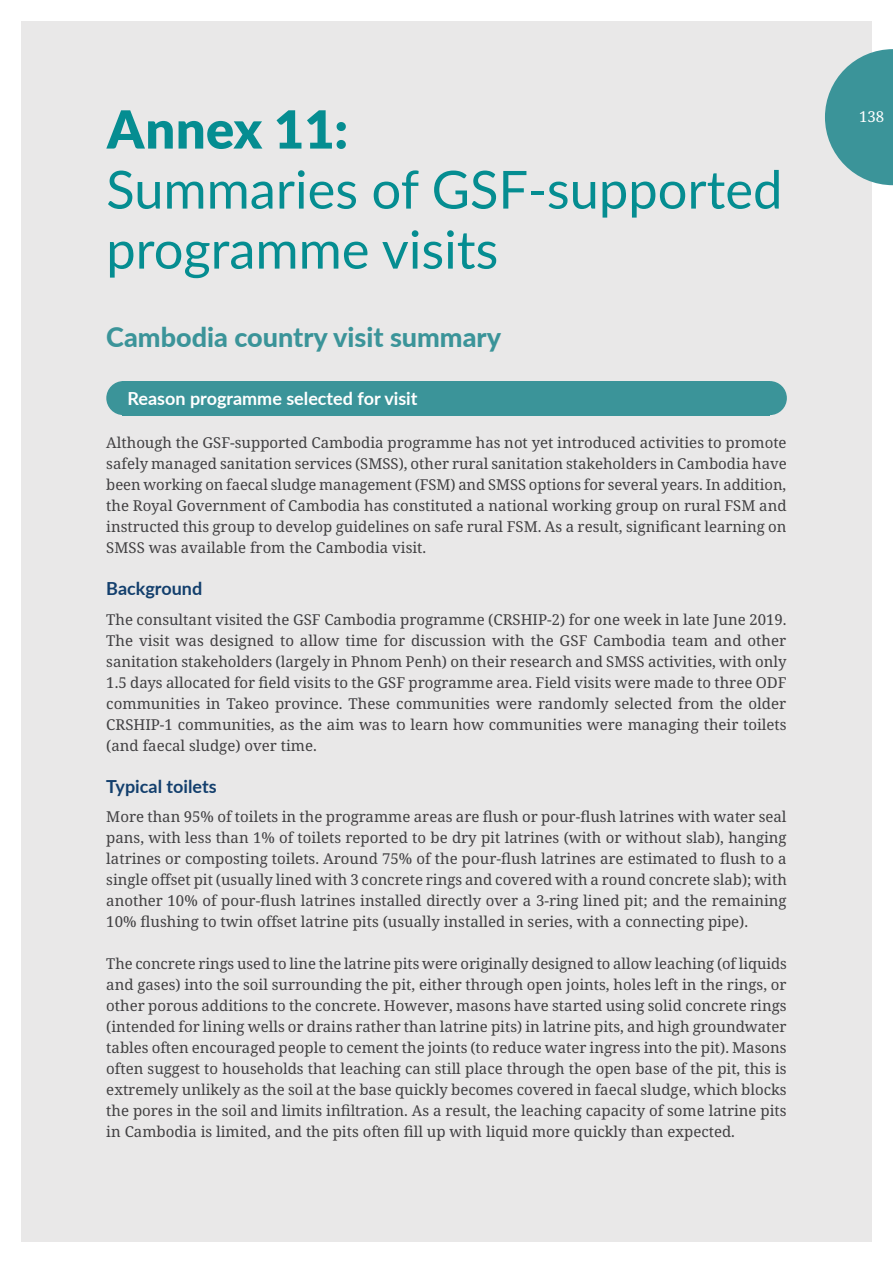
<style>
.page{position:relative;width:893px;height:1263px;background:#fff}
.page>*{position:absolute;margin:0;border:0;box-sizing:border-box;transform-origin:0 0}
.t1{font:52.5px/60px "Lato";color:#058d91}
.t2{font:900 52.5px "Lato";color:#058d91}
.t3{font:800 27px "Lato";color:#3b9499}
.t4{font:700 18px "Lato";color:#fff}
.t5{font:700 18px "Lato";color:#133f6d}
.t6{font:15px/21px "Noto Serif";color:#414042;text-align:justify}
.t7{font:15px "Noto Serif";color:#fff}
</style>
<div class="page">
<div style="left:21px;top:21px;width:851px;height:1221px;background:#e9e8e8"></div>
<div style="left:122px;top:381px;width:648px;height:34px;background:#3b9499"></div>
<div style="left:753px;top:381px;width:34px;height:34px;background:#3b9499;border-radius:50%"></div>
<div style="left:106px;top:381px;width:34px;height:34px;background:#3b9499;border-radius:50%"></div>
<svg style="left:825px;top:49px;width:68px;height:136px"></svg>
<h1 class="t2" style="left:106px;top:99px;width:244px">Annex 11:</h1>
<h1 class="t1" style="left:106px;top:157px;width:678px">Summaries of GSF-supported programme visits</h1>
<h2 class="t3" style="left:106px;top:317px;width:396px">Cambodia country visit summary</h2>
<p class="t4" style="left:128px;top:385px;width:291px">Reason programme selected for visit</p>
<p class="t6" style="left:106px;top:432px;width:682px">Although the GSF-supported Cambodia programme has not yet introduced activities to promote safely managed sanitation services (SMSS), other rural sanitation stakeholders in Cambodia have been working on faecal sludge management (FSM) and SMSS options for several years. In addition, the Royal Government of Cambodia has constituted a national working group on rural FSM and instructed this group to develop guidelines on safe rural FSM. As a result, significant learning on SMSS was available from the Cambodia visit.</p>
<p class="t5" style="left:106px;top:575px;width:97px">Background</p>
<p class="t6" style="left:106px;top:608px;width:682px">The consultant visited the GSF Cambodia programme (CRSHIP-2) for one week in late June 2019.<br>The visit was designed to allow time for discussion with the GSF Cambodia team and other sanitation stakeholders (largely in Phnom Penh) on their research and SMSS activities, with only 1.5 days allocated for field visits to the GSF programme area. Field visits were made to three ODF communities in Takeo province. These communities were randomly selected from the older CRSHIP-1 communities, as the aim was to learn how communities were managing their toilets (and faecal sludge) over time.</p>
<p class="t5" style="left:106px;top:773px;width:112px">Typical toilets</p>
<p class="t6" style="left:106px;top:806px;width:682px">More than 95% of toilets in the programme areas are flush or pour-flush latrines with water seal pans, with less than 1% of toilets reported to be dry pit latrines (with or without slab), hanging latrines or composting toilets. Around 75% of the pour-flush latrines are estimated to flush to a single offset pit (usually lined with 3 concrete rings and covered with a round concrete slab); with another 10% of pour-flush latrines installed directly over a 3-ring lined pit; and the remaining 10% flushing to twin offset latrine pits (usually installed in series, with a connecting pipe).</p>
<p class="t6" style="left:106px;top:953px;width:682px">The concrete rings used to line the latrine pits were originally designed to allow leaching (of liquids and gases) into the soil surrounding the pit, either through open joints, holes left in the rings, or other porous additions to the concrete. However, masons have started using solid concrete rings (intended for lining wells or drains rather than latrine pits) in latrine pits, and high groundwater tables often encouraged people to cement the joints (to reduce water ingress into the pit). Masons often suggest to households that leaching can still place through the open base of the pit, this is extremely unlikely as the soil at the base quickly becomes covered in faecal sludge, which blocks the pores in the soil and limits infiltration. As a result, the leaching capacity of some latrine pits in Cambodia is limited, and the pits often fill up with liquid more quickly than expected.</p>
<p class="t7" style="left:859px;top:106px;width:27px">138</p>
</div>
